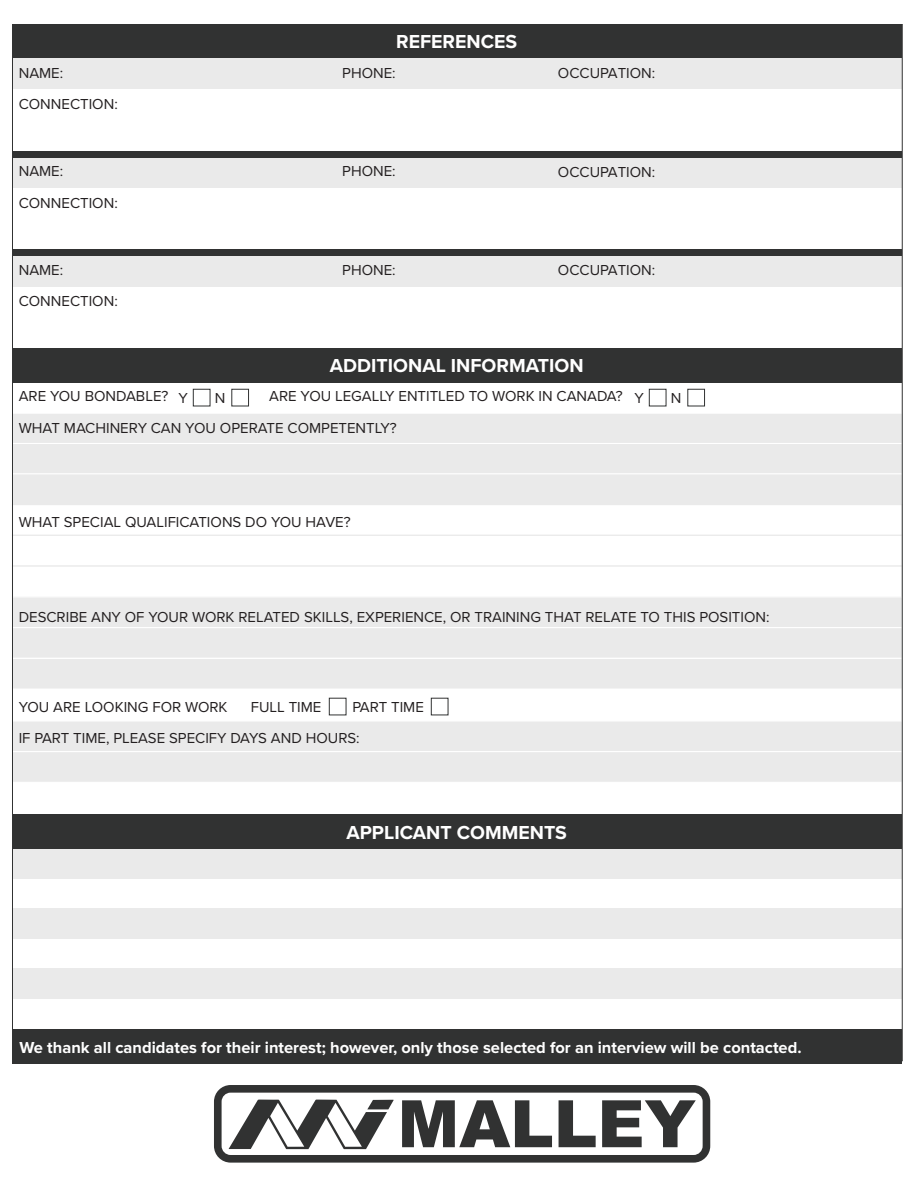
<style>
.page{position:relative;width:918px;height:1188px;background:#fff}
.page>*{position:absolute;margin:0;border:0;box-sizing:border-box;transform-origin:0 0}
.t1{font:700 19.5px "Proxima Nova";color:#fff}
.t2{font:700 16.5px "Proxima Nova";color:#fff}
.t3{font:15px/31.5px "Proxima Nova";color:#231f20}
</style>
<div class="page">
<div style="left:12px;top:24px;width:890px;height:34px;background:#313232"></div>
<div style="left:12px;top:348px;width:890px;height:34px;background:#313232"></div>
<div style="left:12px;top:58px;width:890px;height:31px;background:#eaeaea"></div>
<div style="left:12px;top:1030px;width:890px;height:34px;background:#313232"></div>
<div style="left:12px;top:157px;width:890px;height:31px;background:#eaeaea"></div>
<div style="left:12px;top:151px;width:890px;height:6px;background:#313232"></div>
<div style="left:12px;top:256px;width:890px;height:31px;background:#eaeaea"></div>
<div style="left:12px;top:250px;width:890px;height:6px;background:#313232"></div>
<div style="left:12px;top:413px;width:891px;height:31px;background:#eaeaea;border:1px solid #fff"></div>
<div style="left:12px;top:443px;width:891px;height:32px;background:#eaeaea;border:1px solid #fff"></div>
<div style="left:12px;top:473px;width:891px;height:32px;background:#eaeaea;border:1px solid #fff"></div>
<div style="left:12px;top:504px;width:891px;height:32px;background:#fff;border:1px solid #eaeaea"></div>
<div style="left:12px;top:535px;width:891px;height:32px;background:#fff;border:1px solid #eaeaea"></div>
<div style="left:12px;top:566px;width:891px;height:31px;background:#fff;border:1px solid #eaeaea"></div>
<div style="left:12px;top:596px;width:891px;height:32px;background:#eaeaea;border:1px solid #fff"></div>
<div style="left:12px;top:627px;width:891px;height:32px;background:#eaeaea;border:1px solid #fff"></div>
<div style="left:12px;top:658px;width:891px;height:32px;background:#eaeaea;border:1px solid #fff"></div>
<div style="left:12px;top:720px;width:891px;height:32px;background:#eaeaea;border:1px solid #fff"></div>
<div style="left:12px;top:751px;width:891px;height:32px;background:#eaeaea;border:1px solid #fff"></div>
<div style="left:12px;top:848px;width:890px;height:31px;background:#eaeaea"></div>
<div style="left:12px;top:908px;width:890px;height:31px;background:#eaeaea"></div>
<div style="left:12px;top:969px;width:890px;height:30px;background:#eaeaea"></div>
<div style="left:12px;top:814px;width:890px;height:34px;background:#313232"></div>
<div style="left:431px;top:698px;width:17px;height:17px;border:1px solid #313232"></div>
<div style="left:329px;top:698px;width:17px;height:17px;border:1px solid #313232"></div>
<div style="left:193px;top:389px;width:17px;height:17px;border:1px solid #313232"></div>
<div style="left:231px;top:389px;width:18px;height:17px;border:1px solid #313232"></div>
<div style="left:649px;top:389px;width:17px;height:17px;border:1px solid #313232"></div>
<div style="left:687px;top:389px;width:18px;height:17px;border:1px solid #313232"></div>
<svg style="left:214px;top:1085px;width:496px;height:78px"></svg>
<h1 class="t1" style="left:396px;top:30px;width:122px">REFERENCES</h1>
<p class="t3" style="left:19px;top:57px;width:46px">NAME:</p>
<p class="t3" style="left:342px;top:57px;width:55px">PHONE:</p>
<p class="t3" style="left:558px;top:58px;width:99px">OCCUPATION:</p>
<p class="t3" style="left:19px;top:89px;width:101px">CONNECTION:</p>
<p class="t3" style="left:19px;top:156px;width:46px">NAME:</p>
<p class="t3" style="left:342px;top:156px;width:55px">PHONE:</p>
<p class="t3" style="left:558px;top:156px;width:99px">OCCUPATION:</p>
<p class="t3" style="left:19px;top:187px;width:101px">CONNECTION:</p>
<p class="t3" style="left:19px;top:254px;width:46px">NAME:</p>
<p class="t3" style="left:342px;top:254px;width:55px">PHONE:</p>
<p class="t3" style="left:558px;top:255px;width:99px">OCCUPATION:</p>
<p class="t3" style="left:19px;top:286px;width:101px">CONNECTION:</p>
<h1 class="t1" style="left:330px;top:354px;width:255px">ADDITIONAL INFORMATION</h1>
<p class="t3" style="left:19px;top:381px;width:151px">ARE YOU BONDABLE?</p>
<p class="t3" style="left:19px;top:381px;width:605px;text-indent:250px">ARE YOU LEGALLY ENTITLED TO WORK IN CANADA?<br>WHAT MACHINERY CAN YOU OPERATE COMPETENTLY?</p>
<p class="t3" style="left:179px;top:383px;width:11px">Y</p>
<p class="t3" style="left:215px;top:383px;width:12px">N</p>
<p class="t3" style="left:635px;top:383px;width:11px">Y</p>
<p class="t3" style="left:671px;top:383px;width:12px">N</p>
<p class="t3" style="left:19px;top:507px;width:333px">WHAT SPECIAL QUALIFICATIONS DO YOU HAVE?</p>
<p class="t3" style="left:19px;top:601px;width:752px">DESCRIBE ANY OF YOUR WORK RELATED SKILLS, EXPERIENCE, OR TRAINING THAT RELATE TO THIS POSITION:</p>
<p class="t3" style="left:19px;top:691px;width:210px">YOU ARE LOOKING FOR WORK</p>
<p class="t3" style="left:251px;top:691px;width:72px">FULL TIME</p>
<p class="t3" style="left:19px;top:691px;width:407px;text-indent:334px">PART TIME<br>IF PART TIME, PLEASE SPECIFY DAYS AND HOURS:</p>
<h1 class="t1" style="left:346px;top:821px;width:222px">APPLICANT COMMENTS</h1>
<p class="t2" style="left:19px;top:1038px;width:784px">We thank all candidates for their interest; however, only those selected for an interview will be contacted.</p>
</div>
